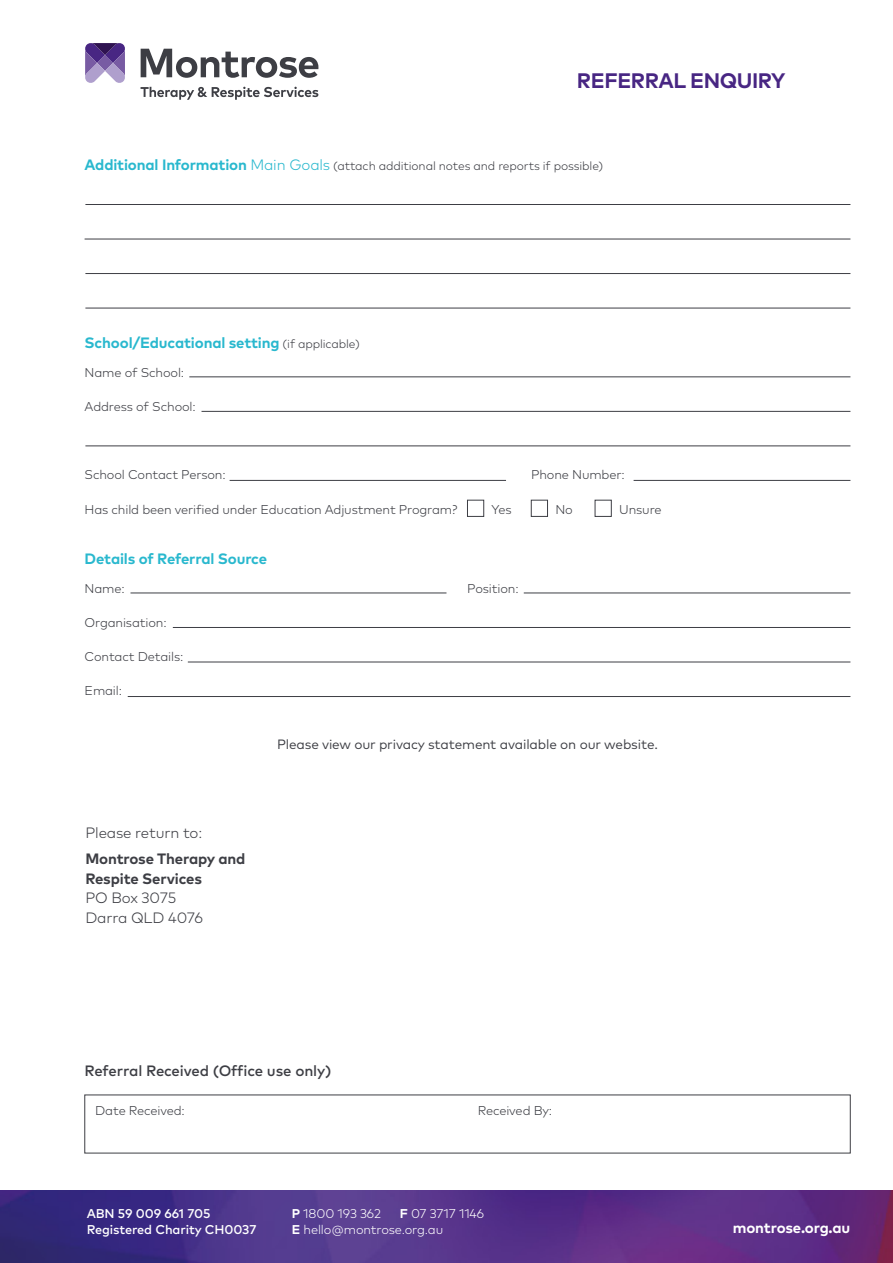
<style>
.page{position:relative;width:893px;height:1263px;background:#fff}
.page>*{position:absolute;margin:0;border:0;box-sizing:border-box;transform-origin:0 0}
.t1{font:700 21px "Mark OT";letter-spacing:-.02em;color:#482683}
.t2{font:700 15px "Mark OT";letter-spacing:-.01em;color:#29b8ce}
.t3{font:300 15px/19.5px "Mark OT";letter-spacing:-.01em;color:#3d3e44}
.t4{font:700 15px/19.5px "Mark OT";letter-spacing:-.01em;color:#3d3e44}
.t5{font:500 15px "Mark OT";letter-spacing:-.01em;color:#3d3e44}
.t6{font:700 15px "Mark OT";letter-spacing:-.01em;color:#fff}
.t7{font:13.5px "Mark OT";letter-spacing:-.01em;color:#3d3e44}
.t8{font:300 12.75px "Mark OT";letter-spacing:-.01em;color:#3d3e44}
.t9{font:300 12.75px/15.8px "Mark OT";letter-spacing:-.01em;color:#fff}
.t10{font:500 12.75px/15.8px "Mark OT";letter-spacing:-.01em;color:#fff}
.t11{font:300 12px "Mark OT";letter-spacing:-.01em;color:#3d3e44}
.s1{font-weight:700;font-size:15px;color:#29b8ce}
.s2{font-size:15px;color:#29b8ce}
.s3{font-weight:300;font-size:12px;color:#3d3e44}
.s4{font-weight:700}
</style>
<div class="page">
<svg style="left:141px;top:87px;width:177px;height:13px"></svg>
<svg style="left:85px;top:43px;width:40px;height:40px;background:#856eaa"></svg>
<svg style="left:141px;top:49px;width:177px;height:29px"></svg>
<img style="left:0;top:1191px;width:893px;height:72px">
<div style="left:467px;top:500px;width:17px;height:17px;background:#fff;border:1px solid #3d3e44"></div>
<div style="left:531px;top:500px;width:17px;height:17px;background:#fff;border:1px solid #3d3e44"></div>
<div style="left:595px;top:500px;width:16px;height:17px;background:#fff;border:1px solid #3d3e44"></div>
<hr style="left:85px;top:204px;width:765px;height:1px;background:#3d3e44">
<hr style="left:189px;top:377px;width:661px;height:1px;background:#3d3e44">
<hr style="left:131px;top:593px;width:315px;height:1px;background:#3d3e44">
<hr style="left:524px;top:593px;width:326px;height:1px;background:#3d3e44">
<hr style="left:85px;top:239px;width:765px;height:1px;background:#3d3e44">
<hr style="left:202px;top:411px;width:648px;height:1px;background:#3d3e44">
<hr style="left:173px;top:627px;width:677px;height:1px;background:#3d3e44">
<hr style="left:85px;top:273px;width:765px;height:1px;background:#3d3e44">
<hr style="left:85px;top:446px;width:765px;height:1px;background:#3d3e44">
<hr style="left:188px;top:662px;width:662px;height:1px;background:#3d3e44">
<hr style="left:128px;top:696px;width:722px;height:1px;background:#3d3e44">
<hr style="left:85px;top:308px;width:765px;height:1px;background:#3d3e44">
<hr style="left:230px;top:480px;width:276px;height:1px;background:#3d3e44">
<hr style="left:634px;top:480px;width:216px;height:1px;background:#3d3e44">
<h1 class="t1" style="left:577px;top:67px;width:210px">REFERRAL ENQUIRY</h1>
<p class="t11" style="left:85px;top:159px;width:520px"><span class="s1">Additional Information</span> <span class="s2">Main Goals</span> (attach additional notes and reports if possible)</p>
<p class="t2" style="left:85px;top:333px;width:277px">School/Educational setting <span class="s3">(if applicable)</span></p>
<p class="t8" style="left:85px;top:365px;width:101px">Name of School:</p>
<p class="t8" style="left:85px;top:399px;width:113px">Address of School:</p>
<p class="t8" style="left:85px;top:467px;width:143px">School Contact Person:</p>
<p class="t8" style="left:531px;top:467px;width:95px">Phone Number:</p>
<p class="t8" style="left:85px;top:501px;width:374px">Has child been verified under Education Adjustment Program?</p>
<p class="t8" style="left:492px;top:501px;width:22px">Yes</p>
<p class="t8" style="left:555px;top:501px;width:19px">No</p>
<p class="t8" style="left:619px;top:501px;width:44px">Unsure</p>
<p class="t2" style="left:85px;top:549px;width:184px">Details of Referral Source</p>
<p class="t8" style="left:85px;top:581px;width:42px">Name:</p>
<p class="t8" style="left:467px;top:581px;width:53px">Position:</p>
<p class="t8" style="left:85px;top:615px;width:84px">Organisation:</p>
<p class="t8" style="left:85px;top:649px;width:100px">Contact Details:</p>
<p class="t8" style="left:85px;top:683px;width:39px">Email:</p>
<p class="t3" style="left:85px;top:823px;width:118px">Please return to:</p>
<p class="t4" style="left:85px;top:849px;width:161px">Montrose Therapy and<br>Respite Services</p>
<p class="t3" style="left:85px;top:888px;width:119px">PO Box 3075<br>Darra QLD 4076</p>
<p class="t7" style="left:277px;top:736px;width:382px">Please view our privacy statement available on our website.</p>
<p class="t5" style="left:85px;top:1061px;width:248px">Referral Received (Office use only)</p>
<p class="t8" style="left:95px;top:1102px;width:91px">Date Received:</p>
<p class="t8" style="left:478px;top:1102px;width:76px">Received By:</p>
<p class="t10" style="left:87px;top:1205px;width:171px">ABN 59 009 661 705<br>Registered Charity CH0037</p>
<p class="t9" style="left:292px;top:1206px;width:91px"><span class="s4">P</span> 1800 193 362</p>
<p class="t9" style="left:292px;top:1206px;width:194px;text-indent:108px"><span class="s4">F</span> 07 3717 1146<br><span class="s4">E</span> hello@montrose.org.au</p>
<p class="t6" style="left:733px;top:1218px;width:119px">montrose.org.au</p>
</div>
